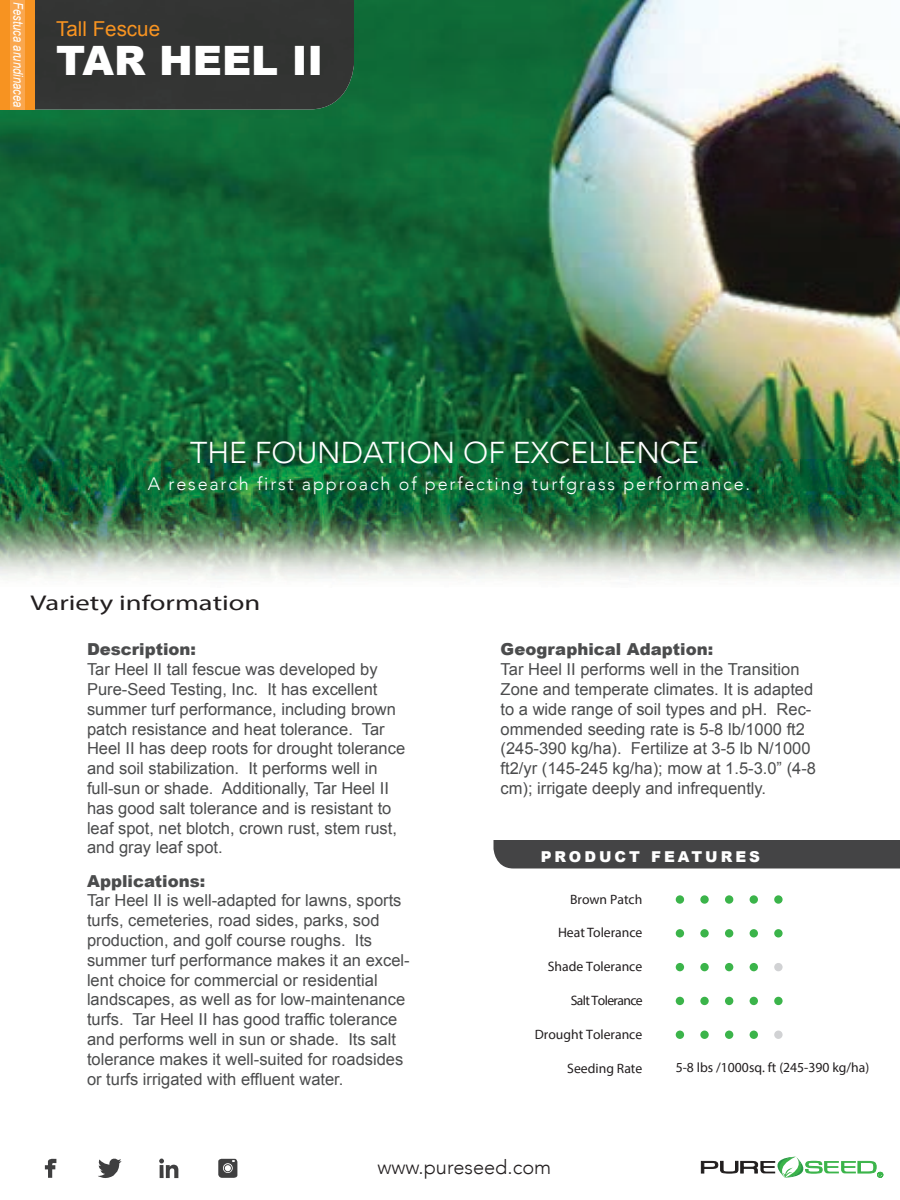
<style>
.page{position:relative;width:900px;height:1200px;background:#fff}
.page>*{position:absolute;margin:0;border:0;box-sizing:border-box;transform-origin:0 0}
.t1{font:900 40.5px "Arial";color:#fff}
.t2{font:300 30.15px "Avenir";color:#fff}
.t3{font:21.45px "Handwriting Dakota";color:#231f20;scale:1.34 1}
.t4{font:20.55px "Arial";color:#f79321}
.t5{font:300 19.95px "Avenir";color:#231f20}
.t6{font:300 18px "Avenir";letter-spacing:.1em;color:#fff}
.t7{font:16.5px/19.8px "Arial";color:#4b4c4d}
.t8{font:900 16.5px "Arial";color:#4b4c4d}
.t9{font:900 15px "Arial";letter-spacing:.2em;color:#fff}
.t10{font:13.65px "Myriad Pro";color:#231f20}
.t11{font:13.65px "Myriad Pro";letter-spacing:-.045em;color:#231f20}
.t12{font:italic 13.5px "Arial";color:#fff;scale:.83 1}
</style>
<div class="page">
<img style="left:0;top:0;width:900px;height:460px">
<img style="left:0;top:460px;width:900px;height:120px">
<div style="left:34px;top:0;width:320px;height:110px;background:#333433"></div>
<div style="left:494px;top:840px;width:406px;height:29px;background:#444445"></div>
<div style="left:676px;top:1031px;width:8px;height:8px;background:#3bb44a;border-radius:50%"></div>
<div style="left:700px;top:1031px;width:9px;height:8px;background:#3bb44a;border-radius:50%"></div>
<div style="left:725px;top:1031px;width:8px;height:8px;background:#3bb44a;border-radius:50%"></div>
<div style="left:750px;top:1031px;width:8px;height:8px;background:#3bb44a;border-radius:50%"></div>
<div style="left:774px;top:1031px;width:9px;height:8px;background:#d1d2d4;border-radius:50%"></div>
<div style="left:676px;top:997px;width:8px;height:8px;background:#3bb44a;border-radius:50%"></div>
<div style="left:700px;top:997px;width:9px;height:8px;background:#3bb44a;border-radius:50%"></div>
<div style="left:725px;top:997px;width:8px;height:8px;background:#3bb44a;border-radius:50%"></div>
<div style="left:750px;top:997px;width:8px;height:8px;background:#3bb44a;border-radius:50%"></div>
<div style="left:774px;top:997px;width:9px;height:8px;background:#3bb44a;border-radius:50%"></div>
<div style="left:676px;top:929px;width:8px;height:9px;background:#3bb44a;border-radius:50%"></div>
<div style="left:700px;top:929px;width:9px;height:9px;background:#3bb44a;border-radius:50%"></div>
<div style="left:725px;top:929px;width:8px;height:9px;background:#3bb44a;border-radius:50%"></div>
<div style="left:750px;top:929px;width:8px;height:9px;background:#3bb44a;border-radius:50%"></div>
<div style="left:774px;top:929px;width:9px;height:9px;background:#3bb44a;border-radius:50%"></div>
<div style="left:676px;top:963px;width:8px;height:8px;background:#3bb44a;border-radius:50%"></div>
<div style="left:700px;top:963px;width:9px;height:8px;background:#3bb44a;border-radius:50%"></div>
<div style="left:725px;top:963px;width:8px;height:8px;background:#3bb44a;border-radius:50%"></div>
<div style="left:750px;top:963px;width:8px;height:8px;background:#3bb44a;border-radius:50%"></div>
<div style="left:774px;top:963px;width:9px;height:8px;background:#d1d2d4;border-radius:50%"></div>
<svg style="left:159px;top:1159px;width:19px;height:19px"></svg>
<svg style="left:45px;top:1159px;width:11px;height:19px"></svg>
<svg style="left:98px;top:1158px;width:24px;height:20px"></svg>
<svg style="left:218px;top:1159px;width:19px;height:19px"></svg>
<svg style="left:701px;top:1157px;width:182px;height:21px"></svg>
<div style="left:676px;top:895px;width:8px;height:9px;background:#3bb44a;border-radius:50%"></div>
<div style="left:700px;top:895px;width:9px;height:9px;background:#3bb44a;border-radius:50%"></div>
<div style="left:725px;top:895px;width:8px;height:9px;background:#3bb44a;border-radius:50%"></div>
<div style="left:750px;top:895px;width:8px;height:9px;background:#3bb44a;border-radius:50%"></div>
<div style="left:774px;top:895px;width:9px;height:9px;background:#3bb44a;border-radius:50%"></div>
<div style="left:0;top:0;width:34px;height:110px;background:#f79321"></div>
<div style="left:10px;top:0;width:16px;height:110px;background:#faa74e"></div>
<p class="t12" style="left:27px;top:2px;width:128px;rotate:90deg">Festuca arundinacea</p>
<p class="t4" style="left:56px;top:15px;width:106px">Tall Fescue</p>
<h1 class="t1" style="left:56px;top:32px;width:269px">TAR HEEL II</h1>
<h2 class="t2" style="left:190px;top:435px;width:510px">THE FOUNDATION OF EXCELLENCE</h2>
<p class="t6" style="left:148px;top:473px;width:604px">A research first approach of perfecting turfgrass performance.</p>
<h3 class="t3" style="left:31px;top:590px;width:173px">Variety information</h3>
<p class="t8" style="left:87px;top:637px;width:111px">Description:</p>
<p class="t7" style="left:87px;top:660px;width:320px">Tar Heel II tall fescue was developed by Pure-Seed Testing, Inc. It has excellent summer turf performance, including brown patch resistance and heat tolerance. Tar Heel II has deep roots for drought tolerance and soil stabilization. It performs well in full-sun or shade. Additionally, Tar Heel II has good salt tolerance and is resistant to leaf spot, net blotch, crown rust, stem rust, and gray leaf spot.</p>
<p class="t8" style="left:87px;top:869px;width:120px">Applications:</p>
<p class="t7" style="left:87px;top:891px;width:324px">Tar Heel II is well-adapted for lawns, sports turfs, cemeteries, road sides, parks, sod production, and golf course roughs. Its summer turf performance makes it an excel&shy;lent choice for commercial or residential landscapes, as well as for low-maintenance turfs. Tar Heel II has good traffic tolerance and performs well in sun or shade. Its salt tolerance makes it well-suited for roadsides or turfs irrigated with effluent water.</p>
<p class="t8" style="left:501px;top:637px;width:214px">Geographical Adaption:</p>
<p class="t7" style="left:501px;top:660px;width:317px">Tar Heel II performs well in the Transition Zone and temperate climates. It is adapted to a wide range of soil types and pH. Rec&shy;ommended seeding rate is 5-8 lb/1000 ft2 (245-390 kg/ha). Fertilize at 3-5 lb N/1000 ft2/yr (145-245 kg/ha); mow at 1.5-3.0” (4-8 cm); irrigate deeply and infrequently.</p>
<p class="t9" style="left:541px;top:845px;width:221px">PRODUCT FEATURES</p>
<p class="t10" style="left:570px;top:891px;width:74px">Brown Patch</p>
<p class="t10" style="left:558px;top:924px;width:86px">Heat Tolerance</p>
<p class="t10" style="left:548px;top:958px;width:96px">Shade Tolerance</p>
<p class="t11" style="left:571px;top:992px;width:74px">Salt Tolerance</p>
<p class="t10" style="left:535px;top:1026px;width:109px">Drought Tolerance</p>
<p class="t10" style="left:567px;top:1060px;width:77px">Seeding Rate</p>
<p class="t10" style="left:676px;top:1059px;width:195px">5-8 lbs /1000sq. ft (245-390 kg/ha)</p>
<p class="t5" style="left:377px;top:1156px;width:175px">www.pureseed.com</p>
</div>
